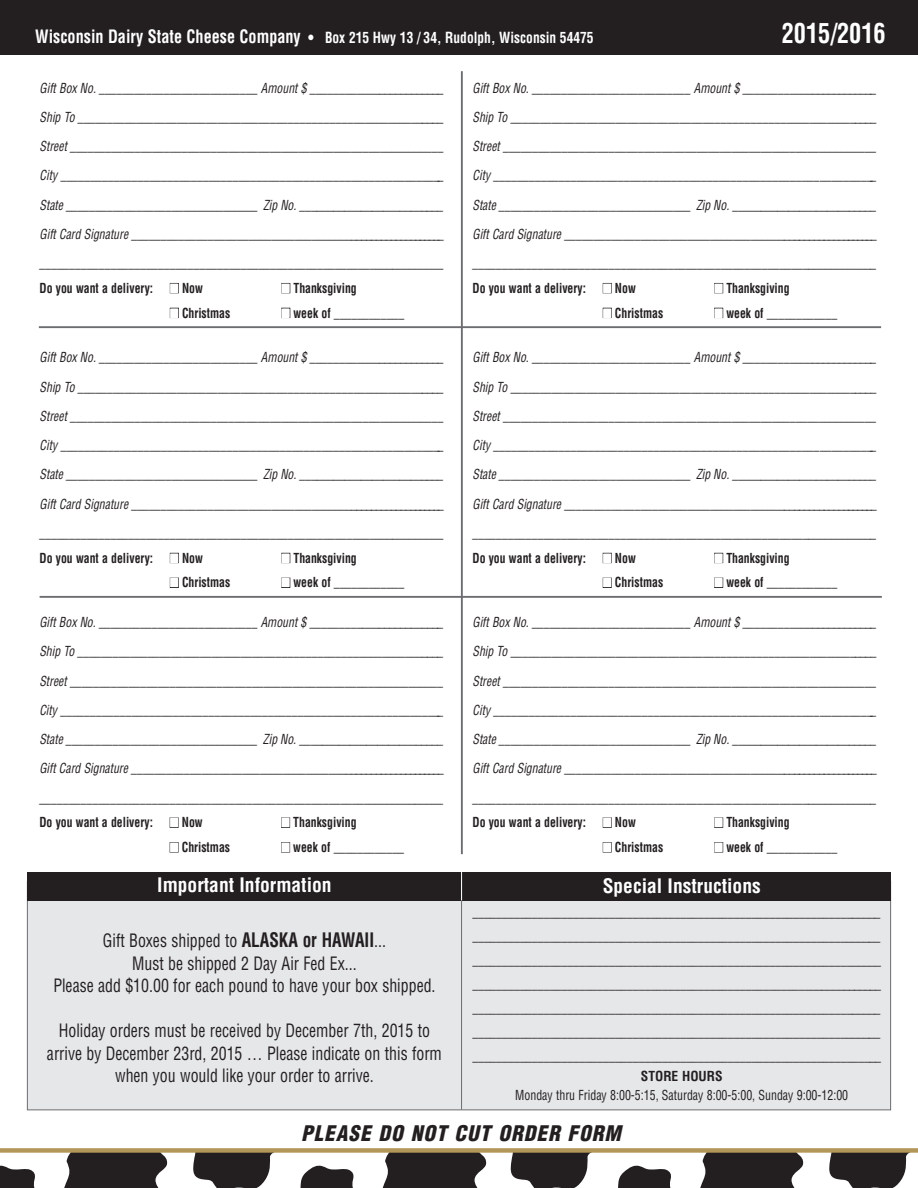
<style>
.page{position:relative;width:918px;height:1188px;background:#fff}
.page>*{position:absolute;margin:0;border:0;box-sizing:border-box;transform-origin:0 0}
.t1{font:700 condensed 27px "Helvetica";color:#fff;scale:.9 1}
.t2{font:italic 900 condensed 21px "Helvetica";letter-spacing:.05em;color:#231f20}
.t3{font:700 condensed 19.5px "Helvetica";color:#fff}
.t4{font:condensed 18px/22.5px "Helvetica";color:#231f20;text-align:center;scale:.88 1}
.t5{font:700 condensed 15px "Helvetica";color:#fff;scale:.9 1}
.t6{font:italic condensed 13.5px/29.2px "Helvetica";color:#231f20;text-align:justify;scale:.87 1}
.t7{font:condensed 13.5px/24px "Helvetica";color:#231f20;text-align:justify;scale:.88 1}
.t8{font:700 condensed 13.5px "Helvetica";color:#231f20;scale:.87 1}
.t9{font:700 condensed 13.5px "Helvetica";color:#231f20}
.s1{font-size:18px}
.s2{color:#fff}
.s3{font-weight:700;font-size:19.5px}
</style>
<div class="page">
<svg style="left:0;top:1148px;width:918px;height:40px"></svg>
<div style="left:27px;top:881px;width:864px;height:229px;background:#e6e7e9;border:1px solid #6c6d70"></div>
<div style="left:27px;top:872px;width:864px;height:28px;background:#231f20"></div>
<hr style="left:461px;top:71px;width:2px;height:783px;background:#6c6d70">
<hr style="left:40px;top:596px;width:842px;height:2px;background:#6c6d70">
<div style="left:170px;top:283px;width:9px;height:10px;border:1px solid #231f20"></div>
<div style="left:281px;top:283px;width:9px;height:10px;border:1px solid #231f20"></div>
<div style="left:170px;top:308px;width:9px;height:10px;border:1px solid #231f20"></div>
<div style="left:281px;top:308px;width:9px;height:10px;border:1px solid #231f20"></div>
<div style="left:170px;top:553px;width:9px;height:10px;border:1px solid #231f20"></div>
<div style="left:281px;top:553px;width:9px;height:10px;border:1px solid #231f20"></div>
<div style="left:170px;top:578px;width:9px;height:10px;border:1px solid #231f20"></div>
<div style="left:281px;top:578px;width:9px;height:10px;border:1px solid #231f20"></div>
<div style="left:170px;top:818px;width:9px;height:10px;border:1px solid #231f20"></div>
<div style="left:281px;top:818px;width:9px;height:10px;border:1px solid #231f20"></div>
<div style="left:170px;top:842px;width:9px;height:10px;border:1px solid #231f20"></div>
<div style="left:281px;top:842px;width:9px;height:10px;border:1px solid #231f20"></div>
<div style="left:603px;top:283px;width:9px;height:10px;border:1px solid #231f20"></div>
<div style="left:714px;top:283px;width:9px;height:10px;border:1px solid #231f20"></div>
<div style="left:603px;top:308px;width:9px;height:10px;border:1px solid #231f20"></div>
<div style="left:714px;top:308px;width:9px;height:10px;border:1px solid #231f20"></div>
<div style="left:603px;top:553px;width:9px;height:10px;border:1px solid #231f20"></div>
<div style="left:714px;top:553px;width:9px;height:10px;border:1px solid #231f20"></div>
<div style="left:603px;top:578px;width:9px;height:10px;border:1px solid #231f20"></div>
<div style="left:714px;top:578px;width:9px;height:10px;border:1px solid #231f20"></div>
<div style="left:603px;top:818px;width:9px;height:10px;border:1px solid #231f20"></div>
<div style="left:714px;top:818px;width:9px;height:10px;border:1px solid #231f20"></div>
<div style="left:603px;top:842px;width:9px;height:10px;border:1px solid #231f20"></div>
<div style="left:714px;top:842px;width:9px;height:10px;border:1px solid #231f20"></div>
<hr style="left:39px;top:326px;width:842px;height:2px;background:#6c6d70">
<hr style="left:461px;top:876px;width:1px;height:233px;background:#6c6d70">
<hr style="left:461px;top:867px;width:1px;height:33px;background:#fff">
<div style="left:0;top:0;width:918px;height:55px;background:#231f20"></div>
<p class="t5" style="left:35px;top:29px;width:622px"><span class="s1">Wisconsin Dairy State Cheese Company</span> • Box 215 Hwy 13 / 34, Rudolph, Wisconsin 54475</p>
<h1 class="t1" style="left:782px;top:17px;width:117px">2015/2016</h1>
<p class="t6" style="left:40px;top:73px;width:466px">Gift Box No. ___________________________ Amount $ ________________________ Ship To _______________________________________________________________ Street ________________________________________________________________ City _________________________________________________________________ State⇣_________________________________ Zip⇣No. __________________________ Gift Card Signature _________________________________________________________ _____________________________________________________________________</p>
<p class="t8" style="left:40px;top:280px;width:189px">Do you want a delivery: <span class="s2">■</span> Now</p>
<p class="t8" style="left:281px;top:280px;width:88px"><span class="s2">■</span> Thanksgiving</p>
<p class="t8" style="left:170px;top:304px;width:71px"><span class="s2">■</span> Christmas</p>
<p class="t8" style="left:281px;top:304px;width:143px"><span class="s2">■</span> week of ____________</p>
<p class="t6" style="left:40px;top:343px;width:466px">Gift Box No. ___________________________ Amount $ ________________________ Ship To _______________________________________________________________ Street ________________________________________________________________ City _________________________________________________________________ State⇣_________________________________ Zip⇣No. __________________________ Gift Card Signature _________________________________________________________ _____________________________________________________________________</p>
<p class="t8" style="left:40px;top:550px;width:189px">Do you want a delivery: <span class="s2">■</span> Now</p>
<p class="t8" style="left:281px;top:550px;width:88px"><span class="s2">■</span> Thanksgiving</p>
<p class="t8" style="left:170px;top:574px;width:71px"><span class="s2">■</span> Christmas</p>
<p class="t8" style="left:281px;top:574px;width:143px"><span class="s2">■</span> week of ____________</p>
<p class="t6" style="left:39px;top:607px;width:466px">Gift Box No. ___________________________ Amount $ ________________________ Ship To _______________________________________________________________ Street ________________________________________________________________ City _________________________________________________________________ State⇣_________________________________ Zip⇣No. __________________________ Gift Card Signature _________________________________________________________ _____________________________________________________________________</p>
<p class="t8" style="left:39px;top:814px;width:189px">Do you want a delivery: <span class="s2">■</span> Now</p>
<p class="t8" style="left:281px;top:814px;width:88px"><span class="s2">■</span> Thanksgiving</p>
<p class="t8" style="left:170px;top:839px;width:71px"><span class="s2">■</span> Christmas</p>
<p class="t8" style="left:281px;top:839px;width:143px"><span class="s2">■</span> week of ____________</p>
<h3 class="t3" style="left:157px;top:873px;width:176px">Important Information</h3>
<h3 class="t4" style="left:53px;top:929px;width:436px">Gift Boxes shipped to <span class="s3">ALASKA or HAWAII</span>...<br>Must be shipped 2 Day Air Fed Ex...<br>Please add $10.00 for each pound to have your box shipped.</h3>
<h3 class="t4" style="left:47px;top:1019px;width:450px">Holiday orders must be received by December 7th, 2015 to arrive by December 23rd, 2015 … Please indicate on this form when you would like your order to arrive.</h3>
<p class="t6" style="left:472px;top:73px;width:466px">Gift Box No. ___________________________ Amount $ ________________________ Ship To _______________________________________________________________ Street ________________________________________________________________ City _________________________________________________________________ State⇣_________________________________ Zip⇣No. __________________________ Gift Card Signature _________________________________________________________ _____________________________________________________________________</p>
<p class="t8" style="left:472px;top:280px;width:189px">Do you want a delivery: <span class="s2">■</span> Now</p>
<p class="t8" style="left:714px;top:280px;width:88px"><span class="s2">■</span> Thanksgiving</p>
<p class="t8" style="left:603px;top:304px;width:71px"><span class="s2">■</span> Christmas</p>
<p class="t8" style="left:714px;top:304px;width:143px"><span class="s2">■</span> week of ____________</p>
<p class="t6" style="left:473px;top:343px;width:466px">Gift Box No. ___________________________ Amount $ ________________________ Ship To _______________________________________________________________ Street ________________________________________________________________ City _________________________________________________________________ State⇣_________________________________ Zip⇣No. __________________________ Gift Card Signature _________________________________________________________ _____________________________________________________________________</p>
<p class="t8" style="left:473px;top:550px;width:189px">Do you want a delivery: <span class="s2">■</span> Now</p>
<p class="t8" style="left:714px;top:550px;width:88px"><span class="s2">■</span> Thanksgiving</p>
<p class="t8" style="left:603px;top:574px;width:71px"><span class="s2">■</span> Christmas</p>
<p class="t8" style="left:714px;top:574px;width:143px"><span class="s2">■</span> week of ____________</p>
<p class="t6" style="left:473px;top:607px;width:466px">Gift Box No. ___________________________ Amount $ ________________________ Ship To _______________________________________________________________ Street ________________________________________________________________ City _________________________________________________________________ State⇣_________________________________ Zip⇣No. __________________________ Gift Card Signature _________________________________________________________ _____________________________________________________________________</p>
<p class="t8" style="left:473px;top:814px;width:189px">Do you want a delivery: <span class="s2">■</span> Now</p>
<p class="t8" style="left:714px;top:814px;width:88px"><span class="s2">■</span> Thanksgiving</p>
<p class="t8" style="left:603px;top:839px;width:71px"><span class="s2">■</span> Christmas</p>
<p class="t8" style="left:714px;top:839px;width:143px"><span class="s2">■</span> week of ____________</p>
<h3 class="t3" style="left:603px;top:874px;width:160px">Special Instructions</h3>
<p class="t7" style="left:472px;top:900px;width:466px">_____________________________________________________________________ _____________________________________________________________________ _____________________________________________________________________ ______________________________________________________________________ _____________________________________________________________________ _____________________________________________________________________ _____________________________________________________________________</p>
<p class="t9" style="left:641px;top:1068px;width:83px">STORE HOURS</p>
<p class="t7" style="left:515px;top:1083px;width:380px">Monday thru Friday 8:00-5:15, Saturday 8:00-5:00, Sunday 9:00-12:00</p>
<h2 class="t2" style="left:301px;top:1121px;width:321px">PLEASE DO NOT CUT ORDER FORM</h2>
</div>
